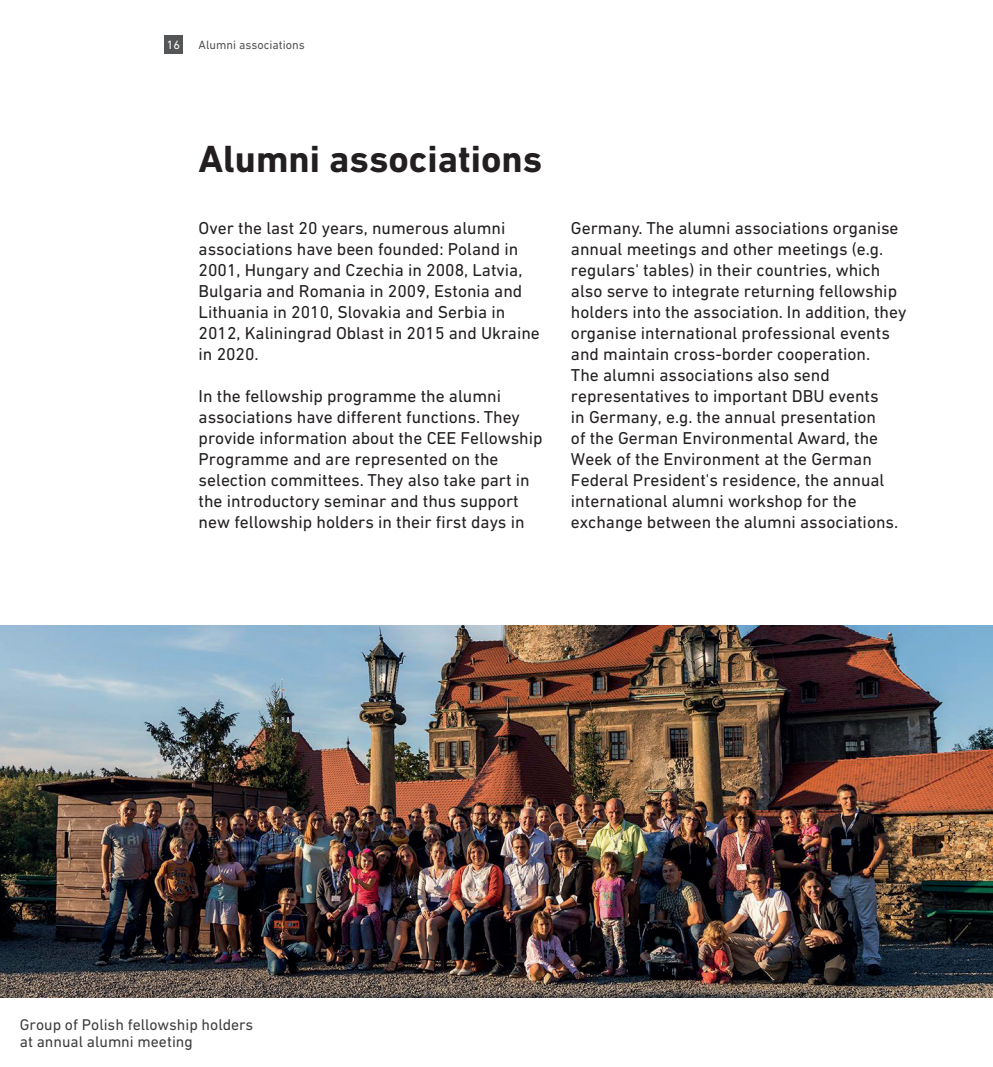
<style>
.page{position:relative;width:993px;height:1067px;background:#fff}
.page>*{position:absolute;margin:0;border:0;box-sizing:border-box;transform-origin:0 0}
.t1{font:700 38.5px "DIN Next W1 G";color:#231f20}
.t2{font:17.5px/21px "DIN Next W1 G";color:#231f20}
.t3{font:15.75px/17.5px "DIN Next W1 G";color:#3e3e3f}
.t4{font:12.25px "DIN Next W1 G";color:#545557}
.t5{font:12.25px "DIN Next W1 G";color:#fff}
</style>
<div class="page">
<div style="left:164px;top:35px;width:19px;height:19px;background:#545557"></div>
<img style="left:0;top:625px;width:992px;height:372px">
<p class="t5" style="left:167px;top:38px;width:15px">16</p>
<p class="t4" style="left:198px;top:38px;width:108px">Alumni associations</p>
<h1 class="t1" style="left:198px;top:136px;width:345px">Alumni associations</h1>
<p class="t2" style="left:198px;top:218px;width:342px">Over the last 20 years, numerous alumni associations have been founded: Poland in 2001, Hungary and Czechia in 2008, Latvia, Bulgaria and Romania in 2009, Estonia and Lithuania in 2010, Slovakia and Serbia in 2012, Kaliningrad Oblast in 2015 and Ukraine in 2020.</p>
<p class="t2" style="left:198px;top:386px;width:345px">In the fellowship programme the alumni associations have different functions. They provide information about the CEE Fellowship Programme and are represented on the selection committees. They also take part in the introductory seminar and thus support new fellowship holders in their first days in</p>
<p class="t2" style="left:570px;top:218px;width:337px">Germany. The alumni associations organise annual meetings and other meetings (e.g. regulars' tables) in their countries, which also serve to integrate returning fellowship holders into the association. In addition, they organise international professional events and maintain cross-border cooperation.<br>The alumni associations also send representatives to important DBU events<br>in Germany, e.g. the annual presentation<br>of the German Environmental Award, the Week of the Environment at the German Federal President's residence, the annual international alumni workshop for the exchange between the alumni associations.</p>
<p class="t3" style="left:20px;top:1015px;width:235px">Group of Polish fellowship holders at annual alumni meeting</p>
</div>
